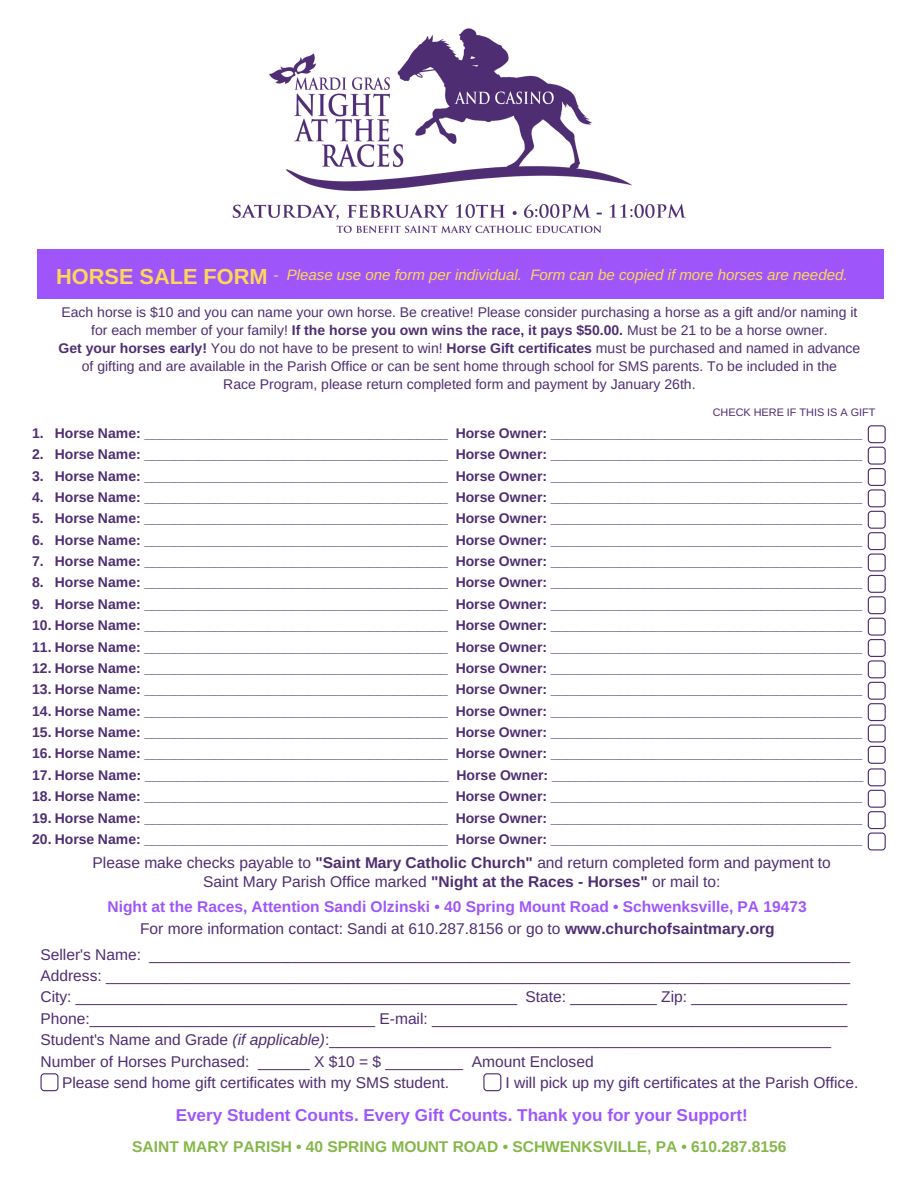
<style>
.page{position:relative;width:918px;height:1188px;background:#fff}
.page>*{position:absolute;margin:0;border:0;box-sizing:border-box;transform-origin:0 0}
.t1{font:700 21.75px "Arimo";color:#ffd757}
.t2{font:700 17.1px "Arimo";color:#9e56fb}
.t3{font:15.6px/19.2px "Arimo";color:#4e2d73;text-align:center}
.t4{font:700 15.6px/21.3px "Arimo";color:#9e56fb;text-align:center}
.t5{font:700 15.6px "Arimo";color:#84b748}
.t6{font:italic 15.15px "Arimo";color:#ffd757}
.t7{font:700 13.95px "Arimo";color:#4e2d73}
.t8{font:13.95px/17.7px "Arimo";color:#4e2d73;text-align:center}
.t9{font:10.95px "Arimo";color:#4e2d73}
.s1{font-weight:700}
.s2{font-weight:400;color:#4e2d73}
.s3{color:#4e2d73}
.s4{font-style:italic}
</style>
<div class="page">
<div style="left:37px;top:250px;width:847px;height:49px;background:#9e56fb"></div>
<img style="left:232px;top:28px;width:453px;height:205px">
<svg style="left:864px;top:426px;width:17px;height:17px"></svg>
<svg style="left:864px;top:447px;width:17px;height:17px"></svg>
<svg style="left:864px;top:469px;width:17px;height:16px"></svg>
<svg style="left:864px;top:490px;width:17px;height:17px"></svg>
<svg style="left:864px;top:511px;width:17px;height:17px"></svg>
<svg style="left:864px;top:533px;width:17px;height:17px"></svg>
<svg style="left:864px;top:554px;width:17px;height:17px"></svg>
<svg style="left:864px;top:575px;width:17px;height:17px"></svg>
<svg style="left:864px;top:597px;width:17px;height:17px"></svg>
<svg style="left:864px;top:618px;width:17px;height:17px"></svg>
<svg style="left:864px;top:640px;width:17px;height:16px"></svg>
<svg style="left:864px;top:661px;width:17px;height:17px"></svg>
<svg style="left:864px;top:682px;width:17px;height:17px"></svg>
<svg style="left:864px;top:704px;width:17px;height:17px"></svg>
<svg style="left:864px;top:725px;width:17px;height:17px"></svg>
<svg style="left:864px;top:746px;width:17px;height:17px"></svg>
<svg style="left:864px;top:769px;width:17px;height:17px"></svg>
<svg style="left:864px;top:790px;width:17px;height:17px"></svg>
<svg style="left:864px;top:812px;width:17px;height:17px"></svg>
<svg style="left:864px;top:833px;width:17px;height:17px"></svg>
<svg style="left:868px;top:425px;width:18px;height:425px"></svg>
<svg style="left:41px;top:1073px;width:17px;height:18px"></svg>
<svg style="left:483px;top:1073px;width:18px;height:18px"></svg>
<h1 class="t1" style="left:56px;top:264px;width:213px">HORSE SALE FORM</h1>
<p class="t6" style="left:273px;top:266px;width:576px">- Please use one form per individual. Form can be copied if more horses are needed.</p>
<p class="t8" style="left:58px;top:304px;width:803px">Each horse is $10 and you can name your own horse. Be creative! Please consider purchasing a horse as a gift and/or naming it for each member of your family! <span class="s1">If the horse you own wins the race, it pays $50.00.</span> Must be 21 to be a horse owner.<br><span class="s1">Get your horses early!</span> You do not have to be present to win! <span class="s1">Horse Gift certificates</span> must be purchased and named in advance of gifting and are available in the Parish Office or can be sent home through school for SMS parents. To be included in the<br>Race Program, please return completed form and payment by January 26th.</p>
<p class="t7" style="left:32px;top:423px;width:832px">1. Horse Name: _______________________________________ Horse Owner: ________________________________________</p>
<p class="t7" style="left:32px;top:445px;width:832px">2. Horse Name: _______________________________________ Horse Owner: ________________________________________</p>
<p class="t7" style="left:32px;top:466px;width:832px">3. Horse Name: _______________________________________ Horse Owner: ________________________________________</p>
<p class="t7" style="left:32px;top:488px;width:832px">4. Horse Name: _______________________________________ Horse Owner: ________________________________________</p>
<p class="t7" style="left:32px;top:509px;width:832px">5. Horse Name: _______________________________________ Horse Owner: ________________________________________</p>
<p class="t7" style="left:32px;top:530px;width:832px">6. Horse Name: _______________________________________ Horse Owner: ________________________________________</p>
<p class="t7" style="left:32px;top:552px;width:832px">7. Horse Name: _______________________________________ Horse Owner: ________________________________________</p>
<p class="t7" style="left:32px;top:573px;width:832px">8. Horse Name: _______________________________________ Horse Owner: ________________________________________</p>
<p class="t7" style="left:32px;top:594px;width:832px">9. Horse Name: _______________________________________ Horse Owner: ________________________________________</p>
<p class="t7" style="left:32px;top:616px;width:832px">10. Horse Name: _______________________________________ Horse Owner: ________________________________________</p>
<p class="t7" style="left:32px;top:637px;width:832px">11. Horse Name: _______________________________________ Horse Owner: ________________________________________</p>
<p class="t7" style="left:32px;top:659px;width:832px">12. Horse Name: _______________________________________ Horse Owner: ________________________________________</p>
<p class="t7" style="left:32px;top:680px;width:832px">13. Horse Name: _______________________________________ Horse Owner: ________________________________________</p>
<p class="t7" style="left:32px;top:701px;width:832px">14. Horse Name: _______________________________________ Horse Owner: ________________________________________</p>
<p class="t7" style="left:32px;top:723px;width:832px">15. Horse Name: _______________________________________ Horse Owner: ________________________________________</p>
<p class="t7" style="left:32px;top:744px;width:832px">16. Horse Name: _______________________________________ Horse Owner: ________________________________________</p>
<p class="t7" style="left:32px;top:765px;width:833px">17. Horse Name: _______________________________________ Horse Owner: ________________________________________</p>
<p class="t7" style="left:32px;top:787px;width:832px">18. Horse Name: _______________________________________ Horse Owner: ________________________________________</p>
<p class="t7" style="left:32px;top:808px;width:832px">19. Horse Name: _______________________________________ Horse Owner: ________________________________________</p>
<p class="t7" style="left:32px;top:830px;width:832px">20. Horse Name: _______________________________________ Horse Owner: ________________________________________</p>
<p class="t9" style="left:713px;top:406px;width:164px">CHECK HERE IF THIS IS A GIFT</p>
<p class="t3" style="left:93px;top:853px;width:740px">Please make checks payable to <span class="s1">"Saint Mary Catholic Church"</span> and return completed form and payment to<br>Saint Mary Parish Office marked <span class="s1">"Night at the Races - Horses"</span> or mail to:</p>
<p class="t4" style="left:108px;top:896px;width:701px">Night at the Races, Attention Sandi Olzinski • 40 Spring Mount Road • Schwenksville, PA 19473<br><span class="s2">For more information contact: Sandi at 610.287.8156 or go to</span> <span class="s3">www.churchofsaintmary.org</span></p>
<p class="t3" style="left:40px;top:945px;width:811px">Seller's Name: _________________________________________________________________________________</p>
<p class="t3" style="left:40px;top:966px;width:811px">Address: ______________________________________________________________________________________</p>
<p class="t3" style="left:40px;top:987px;width:808px">City: ___________________________________________________ State: __________ Zip: __________________</p>
<p class="t3" style="left:40px;top:1009px;width:808px">Phone:_________________________________ E-mail: ________________________________________________</p>
<p class="t3" style="left:40px;top:1030px;width:792px">Student's Name and Grade <span class="s4">(if applicable)</span>:__________________________________________________________</p>
<p class="t3" style="left:40px;top:1051px;width:555px">Number of Horses Purchased: ______ X $10 = $ _________ Amount Enclosed</p>
<p class="t3" style="left:62px;top:1073px;width:389px">Please send home gift certificates with my SMS student.</p>
<p class="t3" style="left:506px;top:1073px;width:354px">I will pick up my gift certificates at the Parish Office.</p>
<p class="t2" style="left:176px;top:1105px;width:574px">Every Student Counts. Every Gift Counts. Thank you for your Support!</p>
<p class="t5" style="left:132px;top:1138px;width:656px">SAINT MARY PARISH • 40 SPRING MOUNT ROAD • SCHWENKSVILLE, PA • 610.287.8156</p>
</div>
